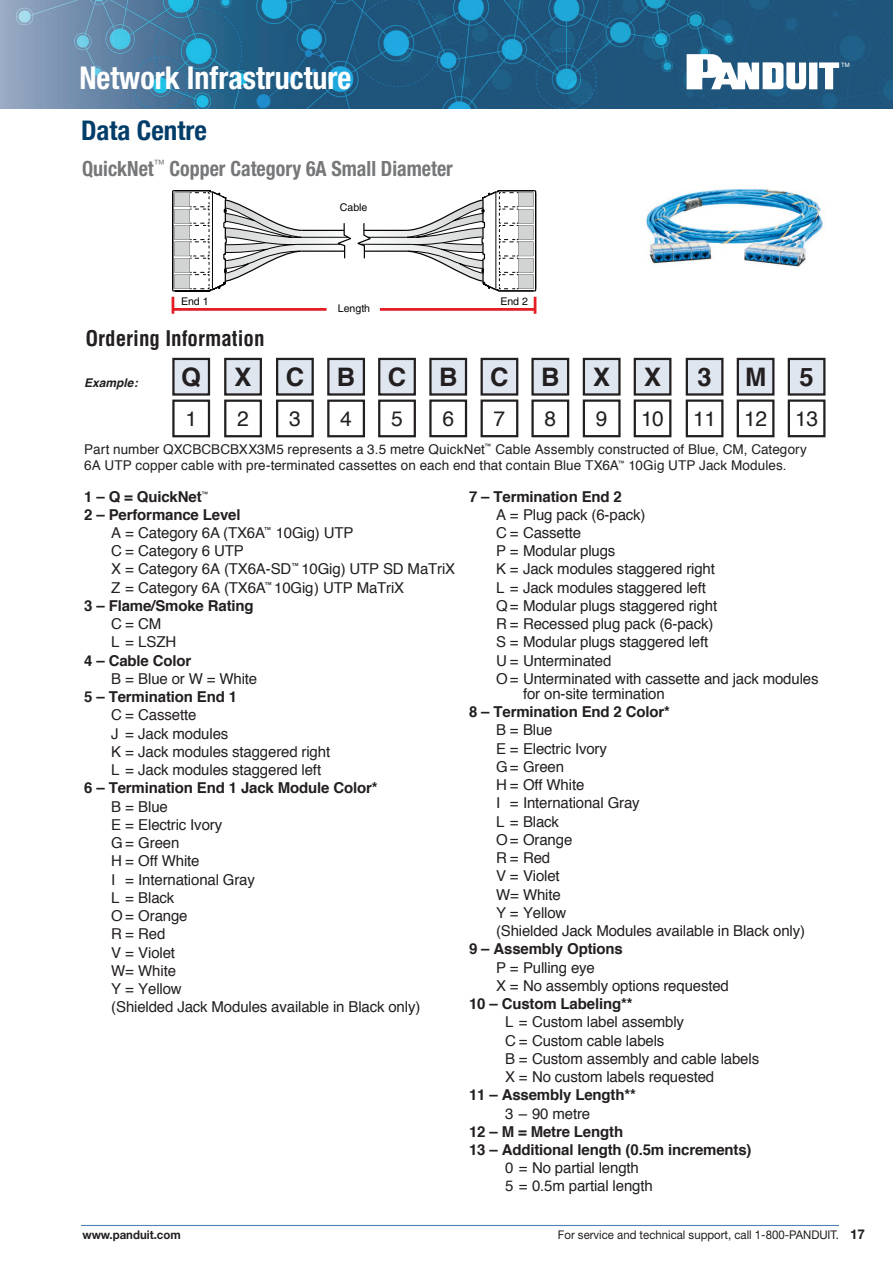
<style>
.page{position:relative;width:893px;height:1263px;background:#fff}
.page>*{position:absolute;margin:0;border:0;box-sizing:border-box;transform-origin:0 0}
.t1{font:700 condensed 31.5px "Helvetica Neue LT Std";color:#fff;scale:.95 1}
.t2{font:700 condensed 27px "Helvetica Neue";color:#003d69}
.t3{font:700 25.5px "Helvetica";color:#231f20}
.t4{font:700 condensed 21px "Helvetica Neue LT Std";color:#767779;scale:.95 1}
.t5{font:700 condensed 21px "Helvetica";color:#231f20}
.t6{font:21px "Helvetica";letter-spacing:-.025em;color:#231f20}
.t7{font:15px/18.3px "Helvetica";letter-spacing:-.01em;color:#231f20}
.t8{font:700 15px/18.3px "Helvetica";letter-spacing:-.01em;color:#231f20}
.t9{font:13.5px/16.5px "Helvetica";letter-spacing:.01em;color:#231f20}
.t10{font:condensed 12.9px "Helvetica";color:#050504}
.t11{font:12px "Helvetica Neue LT Std";color:#231f20;scale:.95 1}
.t12{font:700 12px "Helvetica Neue LT Std";color:#231f20;scale:.95 1}
.t13{font:italic 700 12px "Helvetica";color:#231f20}
.t14{font:6px "Helvetica";color:#fff}
.s1{font-weight:700;font-size:13.5px}
</style>
<div class="page">
<img style="left:0;top:0;width:893px;height:109px">
<svg style="left:687px;top:54px;width:152px;height:35px"></svg>
<hr style="left:81px;top:1225px;width:758px;height:1px;background:#4f83b2">
<div style="left:173px;top:359px;width:36px;height:35px;background:#dfe6f0"></div>
<div style="left:172px;top:358px;width:38px;height:38px;border:2px solid #231f20"></div>
<div style="left:225px;top:359px;width:36px;height:35px;background:#dfe6f0"></div>
<div style="left:224px;top:358px;width:38px;height:38px;border:2px solid #231f20"></div>
<div style="left:277px;top:359px;width:36px;height:35px;background:#dfe6f0"></div>
<div style="left:276px;top:358px;width:38px;height:38px;border:2px solid #231f20"></div>
<div style="left:328px;top:359px;width:36px;height:35px;background:#dfe6f0"></div>
<div style="left:327px;top:358px;width:38px;height:38px;border:2px solid #231f20"></div>
<div style="left:379px;top:359px;width:36px;height:35px;background:#dfe6f0"></div>
<div style="left:378px;top:358px;width:38px;height:38px;border:2px solid #231f20"></div>
<div style="left:430px;top:359px;width:36px;height:35px;background:#dfe6f0"></div>
<div style="left:429px;top:358px;width:38px;height:38px;border:2px solid #231f20"></div>
<div style="left:482px;top:359px;width:35px;height:35px;background:#dfe6f0"></div>
<div style="left:481px;top:358px;width:37px;height:38px;border:2px solid #231f20"></div>
<div style="left:533px;top:359px;width:35px;height:35px;background:#dfe6f0"></div>
<div style="left:531px;top:358px;width:38px;height:38px;border:2px solid #231f20"></div>
<div style="left:584px;top:359px;width:35px;height:35px;background:#dfe6f0"></div>
<div style="left:583px;top:358px;width:38px;height:38px;border:2px solid #231f20"></div>
<div style="left:635px;top:359px;width:35px;height:35px;background:#dfe6f0"></div>
<div style="left:634px;top:358px;width:37px;height:38px;border:2px solid #231f20"></div>
<div style="left:687px;top:359px;width:35px;height:35px;background:#dfe6f0"></div>
<div style="left:686px;top:358px;width:37px;height:38px;border:2px solid #231f20"></div>
<div style="left:172px;top:400px;width:38px;height:37px;border:2px solid #231f20"></div>
<div style="left:224px;top:400px;width:38px;height:37px;border:2px solid #231f20"></div>
<div style="left:276px;top:400px;width:38px;height:37px;border:2px solid #231f20"></div>
<div style="left:327px;top:400px;width:38px;height:37px;border:2px solid #231f20"></div>
<div style="left:378px;top:400px;width:38px;height:37px;border:2px solid #231f20"></div>
<div style="left:429px;top:399px;width:38px;height:38px;border:2px solid #231f20"></div>
<div style="left:481px;top:399px;width:37px;height:38px;border:2px solid #231f20"></div>
<div style="left:531px;top:399px;width:38px;height:38px;border:2px solid #231f20"></div>
<div style="left:583px;top:399px;width:38px;height:38px;border:2px solid #231f20"></div>
<div style="left:634px;top:399px;width:37px;height:38px;border:2px solid #231f20"></div>
<div style="left:686px;top:399px;width:37px;height:38px;border:2px solid #231f20"></div>
<div style="left:738px;top:359px;width:35px;height:35px;background:#dfe6f0"></div>
<div style="left:737px;top:358px;width:37px;height:38px;border:2px solid #231f20"></div>
<div style="left:737px;top:399px;width:37px;height:38px;border:2px solid #231f20"></div>
<div style="left:789px;top:359px;width:35px;height:35px;background:#dfe6f0"></div>
<div style="left:788px;top:358px;width:37px;height:38px;border:2px solid #231f20"></div>
<div style="left:788px;top:399px;width:37px;height:38px;border:2px solid #231f20"></div>
<img style="left:646px;top:188px;width:177px;height:79px">
<svg style="left:171px;top:190px;width:365px;height:124px"></svg>
<hr style="left:380px;top:308px;width:155px;height:3px;background:#e41e25">
<h1 class="t1" style="left:79px;top:59px;width:288px">Network Infrastructure</h1>
<h2 class="t2" style="left:81px;top:108px;width:127px">Data Centre</h2>
<h3 class="t4" style="left:82px;top:155px;width:392px">QuickNet<sup>™</sup> Copper Category 6A Small Diameter</h3>
<p class="t10" style="left:340px;top:202px;width:29px">Cable</p>
<p class="t14" style="left:841px;top:62px;width:10px">TM</p>
<p class="t10" style="left:181px;top:295px;width:29px">End 1</p>
<p class="t10" style="left:500px;top:295px;width:29px">End 2</p>
<p class="t10" style="left:338px;top:302px;width:34px">Length</p>
<h3 class="t5" style="left:85px;top:325px;width:181px">Ordering Information</h3>
<p class="t13" style="left:84px;top:373px;width:55px">Example:</p>
<h3 class="t3" style="left:181px;top:357px;width:21px">Q</h3>
<h3 class="t3" style="left:235px;top:357px;width:19px">X</h3>
<h3 class="t3" style="left:286px;top:357px;width:20px">C</h3>
<h3 class="t3" style="left:337px;top:357px;width:20px">B</h3>
<h3 class="t3" style="left:388px;top:357px;width:20px">C</h3>
<h3 class="t3" style="left:439px;top:357px;width:20px">B</h3>
<h3 class="t3" style="left:490px;top:357px;width:20px">C</h3>
<h3 class="t3" style="left:541px;top:357px;width:20px">B</h3>
<h3 class="t3" style="left:593px;top:357px;width:19px">X</h3>
<h3 class="t3" style="left:644px;top:357px;width:19px">X</h3>
<h3 class="t3" style="left:697px;top:357px;width:16px">3</h3>
<h3 class="t6" style="left:185px;top:403px;width:13px">1</h3>
<h3 class="t6" style="left:237px;top:403px;width:13px">2</h3>
<h3 class="t6" style="left:289px;top:403px;width:13px">3</h3>
<h3 class="t6" style="left:340px;top:403px;width:13px">4</h3>
<h3 class="t6" style="left:391px;top:403px;width:13px">5</h3>
<h3 class="t6" style="left:442px;top:403px;width:13px">6</h3>
<h3 class="t6" style="left:494px;top:403px;width:13px">7</h3>
<h3 class="t6" style="left:544px;top:403px;width:13px">8</h3>
<h3 class="t6" style="left:596px;top:403px;width:13px">9</h3>
<h3 class="t6" style="left:641px;top:403px;width:24px">10</h3>
<h3 class="t6" style="left:693px;top:403px;width:24px">11</h3>
<h3 class="t3" style="left:745px;top:357px;width:23px">M</h3>
<h3 class="t6" style="left:744px;top:403px;width:24px">12</h3>
<h3 class="t3" style="left:799px;top:357px;width:16px">5</h3>
<h3 class="t6" style="left:795px;top:403px;width:24px">13</h3>
<p class="t9" style="left:84px;top:441px;width:724px">Part number QXCBCBCBXX3M5 represents a 3.5 metre QuickNet<sup>™</sup> Cable Assembly constructed of Blue, CM, Category<br>6A UTP copper cable with pre-terminated cassettes on each end that contain Blue TX6A<sup>™</sup> 10Gig UTP Jack Modules.</p>
<p class="t8" style="left:84px;top:487px;width:126px">1 – Q = QuickNet<sup>™</sup></p>
<p class="t8" style="left:84px;top:505px;width:158px">2 – Performance Level</p>
<p class="t7" style="left:111px;top:524px;width:244px">A = Category 6A (TX6A<sup>™</sup> 10Gig) UTP</p>
<p class="t7" style="left:111px;top:542px;width:134px">C = Category 6 UTP</p>
<p class="t7" style="left:111px;top:560px;width:345px">X = Category 6A (TX6A-SD<sup>™</sup> 10Gig) UTP SD MaTriX</p>
<p class="t7" style="left:111px;top:579px;width:294px">Z = Category 6A (TX6A<sup>™</sup> 10Gig) UTP MaTriX</p>
<p class="t8" style="left:84px;top:597px;width:171px">3 – Flame/Smoke Rating</p>
<p class="t7" style="left:111px;top:615px;width:66px">C= CM<br>L = LSZH</p>
<p class="t8" style="left:84px;top:651px;width:109px">4 – Cable Color</p>
<p class="t7" style="left:111px;top:670px;width:147px">B = Blue or W = White</p>
<p class="t8" style="left:84px;top:688px;width:154px">5 – Termination End 1</p>
<p class="t7" style="left:111px;top:706px;width:220px">C = Cassette<br>J = Jack modules<br>K = Jack modules staggered right<br>L = Jack modules staggered left</p>
<p class="t8" style="left:84px;top:779px;width:295px">6 – Termination End 1 Jack Module Color*</p>
<p class="t7" style="left:111px;top:798px;width:311px">B = Blue<br>E = Electric Ivory<br>G= Green<br>H = Off White<br>I = International Gray<br>L = Black<br>O= Orange<br>R= Red<br>V = Violet<br>W= White<br>Y = Yellow<br>(Shielded Jack Modules available in Black only)</p>
<p class="t8" style="left:469px;top:487px;width:154px">7 – Termination End 2</p>
<p class="t7" style="left:496px;top:506px;width:324px">A = Plug pack (6-pack)<br>C = Cassette<br>P = Modular plugs<br>K = Jack modules staggered right<br>L = Jack modules staggered left<br>Q= Modular plugs staggered right<br>R = Recessed plug pack (6-pack)<br>S = Modular plugs staggered left<br>U = Unterminated<br>O= Unterminated with cassette and jack modules</p>
<p class="t7" style="left:523px;top:685px;width:143px">for on-site termination</p>
<p class="t8" style="left:469px;top:703px;width:202px">8 – Termination End 2 Color*</p>
<p class="t7" style="left:496px;top:721px;width:311px">B = Blue<br>E = Electric Ivory<br>G= Green<br>H = Off White<br>I = International Gray<br>L = Black<br>O= Orange<br>R= Red<br>V = Violet<br>W= White<br>Y = Yellow<br>(Shielded Jack Modules available in Black only)</p>
<p class="t8" style="left:469px;top:940px;width:155px">9 – Assembly Options</p>
<p class="t7" style="left:496px;top:958px;width:234px">P = Pulling eye<br>X = No assembly options requested</p>
<p class="t8" style="left:469px;top:995px;width:165px">10 – Custom Labeling**</p>
<p class="t7" style="left:505px;top:1013px;width:256px">L = Custom label assembly<br>C = Custom cable labels<br>B = Custom assembly and cable labels<br>X = No custom labels requested</p>
<p class="t8" style="left:469px;top:1086px;width:168px">11 – Assembly Length**</p>
<p class="t7" style="left:505px;top:1104px;width:87px">3 – 90 metre</p>
<p class="t8" style="left:469px;top:1122px;width:284px">12 – M = Metre Length<br>13 – Additional length (0.5m increments)</p>
<p class="t7" style="left:505px;top:1159px;width:149px">0 = No partial length<br>5 = 0.5m partial length</p>
<p class="t12" style="left:82px;top:1227px;width:105px">www.panduit.com</p>
<p class="t11" style="left:558px;top:1228px;width:325px">For service and technical support, call 1-800-PANDUIT. <span class="s1">17</span></p>
</div>
